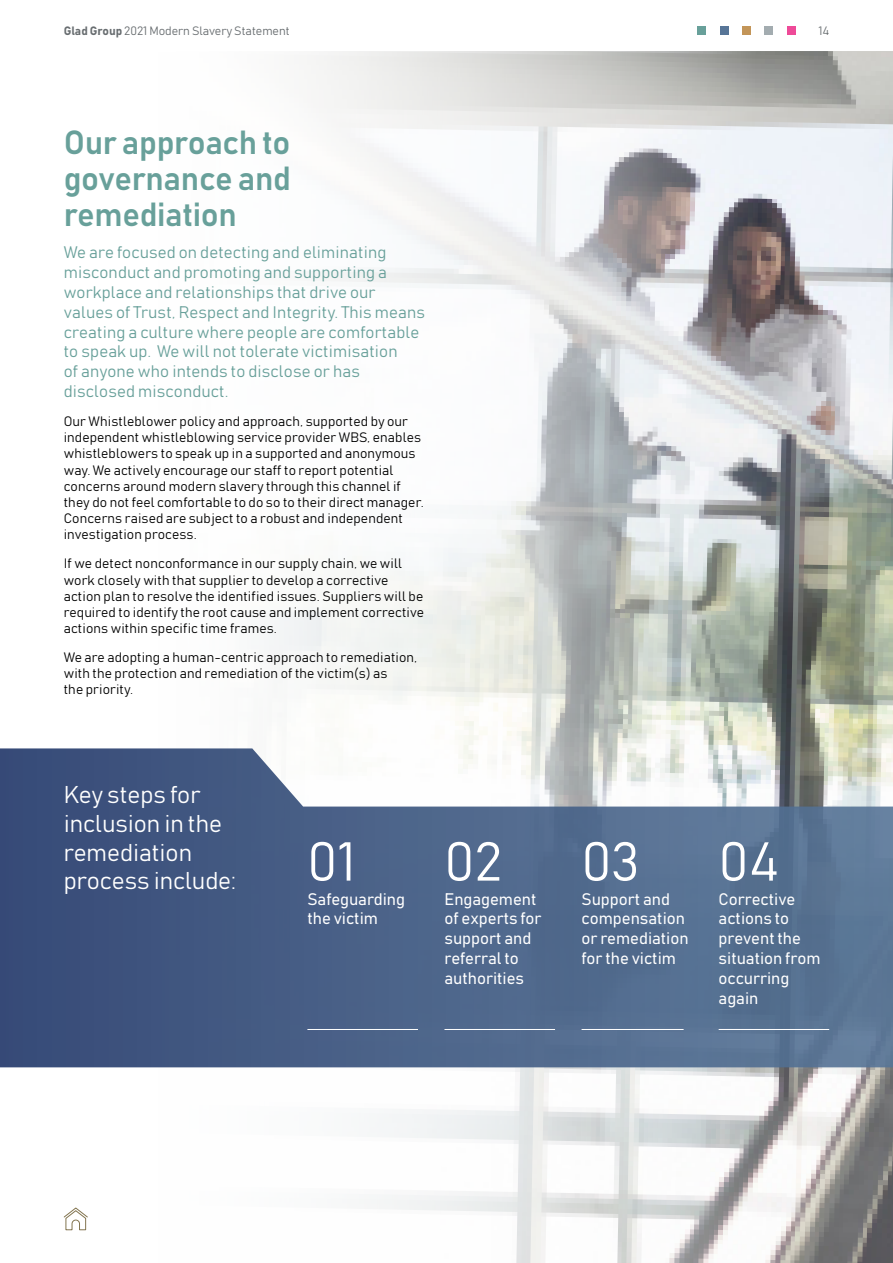
<style>
.page{position:relative;width:893px;height:1263px;background:#fff}
.page>*{position:absolute;margin:0;border:0;box-sizing:border-box;transform-origin:0 0}
.t1{font:54px "Bahnschrift";color:#fff}
.t2{font:33px/36px "Bahnschrift";letter-spacing:-.01em;color:#68a09a;text-align:justify}
.t3{font:24px/28.8px "Bahnschrift";color:#fff}
.t4{font:16.5px/19.8px "Bahnschrift";letter-spacing:.01em;color:#68a09a}
.t5{font:16.5px/19.8px "Bahnschrift";color:#fff}
.t6{font:13.5px/16.2px "Bahnschrift";letter-spacing:.01em;color:#000}
.t7{font:12px "Bahnschrift";color:#686d70}
</style>
<div class="page">
<div style="left:742px;top:26px;width:9px;height:9px;background:#c39558"></div>
<div style="left:764px;top:26px;width:9px;height:9px;background:#a3acb0"></div>
<div style="left:787px;top:26px;width:9px;height:9px;background:#ee4a98"></div>
<div style="left:697px;top:26px;width:9px;height:9px;background:#68a09a"></div>
<div style="left:720px;top:26px;width:8px;height:9px;background:#577597"></div>
<img style="left:119px;top:51px;width:774px;height:1212px">
<svg style="left:0;top:748px;width:893px;height:319px;background:#5e7394"></svg>
<hr style="left:307px;top:1029px;width:111px;height:1px;background:#fff">
<hr style="left:444px;top:1029px;width:111px;height:1px;background:#fff">
<hr style="left:582px;top:1029px;width:102px;height:1px;background:#fff">
<hr style="left:719px;top:1029px;width:110px;height:1px;background:#fff">
<svg style="left:63px;top:1207px;width:25px;height:23px"></svg>
<p class="t7" style="left:64px;top:23px;width:227px">Glad Group 2021 Modern Slavery Statement</p>
<p class="t7" style="left:819px;top:23px;width:12px">14</p>
<h2 class="t2" style="left:64px;top:124px;width:229px">Our approach to governance and remediation</h2>
<p class="t4" style="left:64px;top:242px;width:363px">We are focused on detecting and eliminating misconduct and promoting and supporting a workplace and relationships that drive our values of Trust, Respect and Integrity. This means creating a culture where people are comfortable to speak up. We will not tolerate victimisation<br>of anyone who intends to disclose or has disclosed misconduct.</p>
<p class="t6" style="left:64px;top:413px;width:361px">Our Whistleblower policy and approach, supported by our independent whistleblowing service provider WBS, enables whistleblowers to speak up in a supported and anonymous way. We actively encourage our staff to report potential concerns around modern slavery through this channel if they do not feel comfortable to do so to their direct manager.<br>Concerns raised are subject to a robust and independent investigation process.</p>
<p class="t6" style="left:64px;top:555px;width:362px">If we detect nonconformance in our supply chain, we will work closely with that supplier to develop a corrective action plan to resolve the identified issues. Suppliers will be required to identify the root cause and implement corrective actions within specific time frames.</p>
<p class="t6" style="left:64px;top:649px;width:355px">We are adopting a human-centric approach to remediation, with the protection and remediation of the victim(s) as<br>the priority.</p>
<h3 class="t3" style="left:64px;top:780px;width:174px">Key steps for inclusion in the remediation process include:</h3>
<h1 class="t1" style="left:307px;top:827px;width:49px">01</h1>
<p class="t5" style="left:307px;top:889px;width:99px">Safeguarding the victim</p>
<h1 class="t1" style="left:444px;top:827px;width:59px">02</h1>
<p class="t5" style="left:444px;top:889px;width:99px">Engagement of experts for support and referral to authorities</p>
<h1 class="t1" style="left:582px;top:827px;width:60px">03</h1>
<p class="t5" style="left:582px;top:889px;width:109px">Support and compensation or remediation for the victim</p>
<h1 class="t1" style="left:719px;top:827px;width:62px">04</h1>
<p class="t5" style="left:719px;top:889px;width:103px">Corrective actions to prevent the situation from occurring again</p>
</div>
